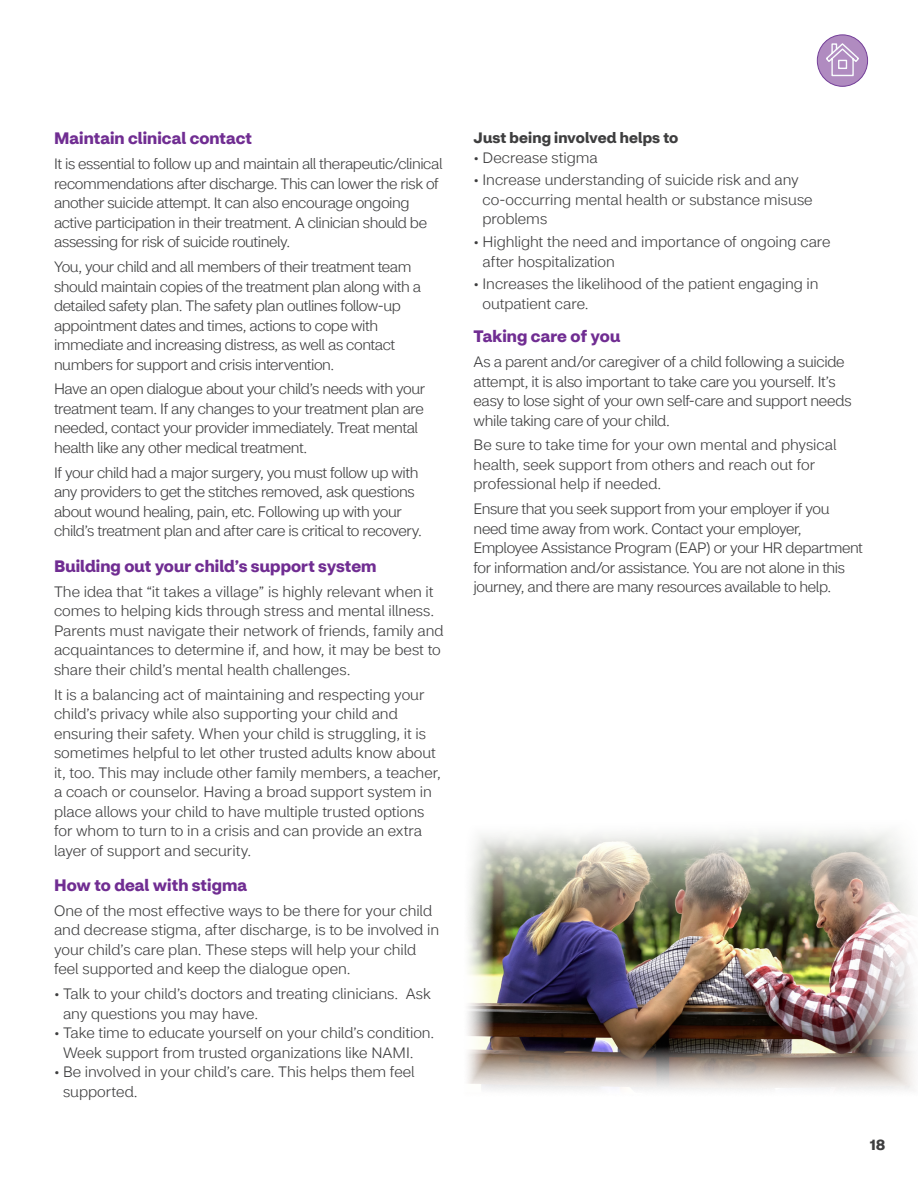
<style>
.page{position:relative;width:918px;height:1188px;background:#fff}
.page>*{position:absolute;margin:0;border:0;box-sizing:border-box;transform-origin:0 0}
.Body_headline{font:700 16.5px "CVS Health Sans";letter-spacing:.005em;color:#702d92}
.Body{font:300 15px/19.5px "CVS Health Sans";letter-spacing:-.02em;color:#3e3e3f}
.Body-2{font:300 15px/19.5px "CVS Health Sans";color:#3e3e3f}
.Bullet_List{font:300 15px/19.5px "CVS Health Sans";color:#3e3e3f}
.Body_subhead{font:700 15px "CVS Health Sans";letter-spacing:.01em;color:#3e3e3f}
</style>
<div class="page">
<div style="left:817px;top:35px;width:51px;height:51px;background:#b08bc0;border-radius:50%"></div>
<div style="left:817px;top:34px;width:51px;height:53px;border:1px solid #743f99;border-radius:50%"></div>
<svg style="left:825px;top:42px;width:35px;height:35px"></svg>
<img style="left:467px;top:831px;width:448px;height:260px">
<h3 class="Body_headline" style="left:54px;top:128px;width:199px">Maintain clinical contact</h3>
<p class="Body" style="left:54px;top:154px;width:390px">It is essential to follow up and maintain all therapeutic/clinical recommendations after discharge. This can lower the risk of another suicide attempt. It can also encourage ongoing active participation in their treatment. A clinician should be assessing for risk of suicide routinely.</p>
<p class="Body" style="left:54px;top:257px;width:369px">You, your child and all members of their treatment team should maintain copies of the treatment plan along with a detailed safety plan. The safety plan outlines follow-up appointment dates and times, actions to cope with immediate and increasing distress, as well as contact numbers for support and crisis intervention.</p>
<p class="Body" style="left:54px;top:379px;width:373px">Have an open dialogue about your child’s needs with your treatment team. If any changes to your treatment plan are needed, contact your provider immediately. Treat mental health like any other medical treatment.</p>
<p class="Body" style="left:54px;top:463px;width:370px">If your child had a major surgery, you must follow up with any providers to get the stitches removed, ask questions about wound healing, pain, etc. Following up with your child’s treatment plan and after care is critical to recovery.</p>
<h3 class="Body_headline" style="left:54px;top:556px;width:324px">Building out your child’s support system</h3>
<p class="Body" style="left:54px;top:582px;width:391px">The idea that “it takes a village” is highly relevant when it comes to helping kids through stress and mental illness.<br>Parents must navigate their network of friends, family and acquaintances to determine if, and how, it may be best to share their child’s mental health challenges.</p>
<p class="Body-2" style="left:54px;top:685px;width:388px">It is a balancing act of maintaining and respecting your child’s privacy while also supporting your child and ensuring their safety. When your child is struggling, it is sometimes helpful to let other trusted adults know about it, too. This may include other family members, a teacher, a coach or counselor. Having a broad support system in place allows your child to have multiple trusted options for whom to turn to in a crisis and can provide an extra layer of support and security.</p>
<h3 class="Body_headline" style="left:54px;top:875px;width:195px">How to deal with stigma</h3>
<p class="Body-2" style="left:54px;top:901px;width:387px">One of the most effective ways to be there for your child and decrease stigma, after discharge, is to be involved in your child’s care plan. These steps will help your child feel supported and keep the dialogue open.</p>
<p class="Bullet_List" style="left:63px;top:984px;width:369px;text-indent:-9px">• Talk to your child’s doctors and treating clinicians. Ask any questions you may have.</p>
<p class="Bullet_List" style="left:63px;top:1023px;width:373px;text-indent:-9px">• Take time to educate yourself on your child’s condition.<br>Week support from trusted organizations like NAMI.</p>
<p class="Bullet_List" style="left:63px;top:1062px;width:353px;text-indent:-9px">• Be involved in your child’s care. This helps them feel supported.</p>
<h4 class="Body_subhead" style="left:474px;top:128px;width:206px">Just being involved helps to</h4>
<p class="Bullet_List" style="left:474px;top:148px;width:126px">• Decrease stigma</p>
<p class="Bullet_List" style="left:483px;top:170px;width:332px;text-indent:-9px">• Increase understanding of suicide risk and any co-occurring mental health or substance misuse problems</p>
<p class="Bullet_List" style="left:483px;top:232px;width:350px;text-indent:-9px">• Highlight the need and importance of ongoing care after hospitalization</p>
<p class="Bullet_List" style="left:483px;top:274px;width:338px;text-indent:-9px">• Increases the likelihood of the patient engaging in outpatient care.</p>
<h3 class="Body_headline" style="left:474px;top:326px;width:148px">Taking care of you</h3>
<p class="Body" style="left:474px;top:352px;width:380px">As a parent and/or caregiver of a child following a suicide attempt, it is also important to take care you yourself. It’s easy to lose sight of your own self-care and support needs while taking care of your child.</p>
<p class="Body-2" style="left:474px;top:435px;width:364px">Be sure to take time for your own mental and physical health, seek support from others and reach out for professional help if needed.</p>
<p class="Body" style="left:474px;top:499px;width:391px">Ensure that you seek support from your employer if you need time away from work. Contact your employer, Employee Assistance Program (EAP) or your HR department for information and/or assistance. You are not alone in this journey, and there are many resources available to help.</p>
<p class="Body_subhead" style="left:869px;top:1136px;width:17px">18</p>
</div>
